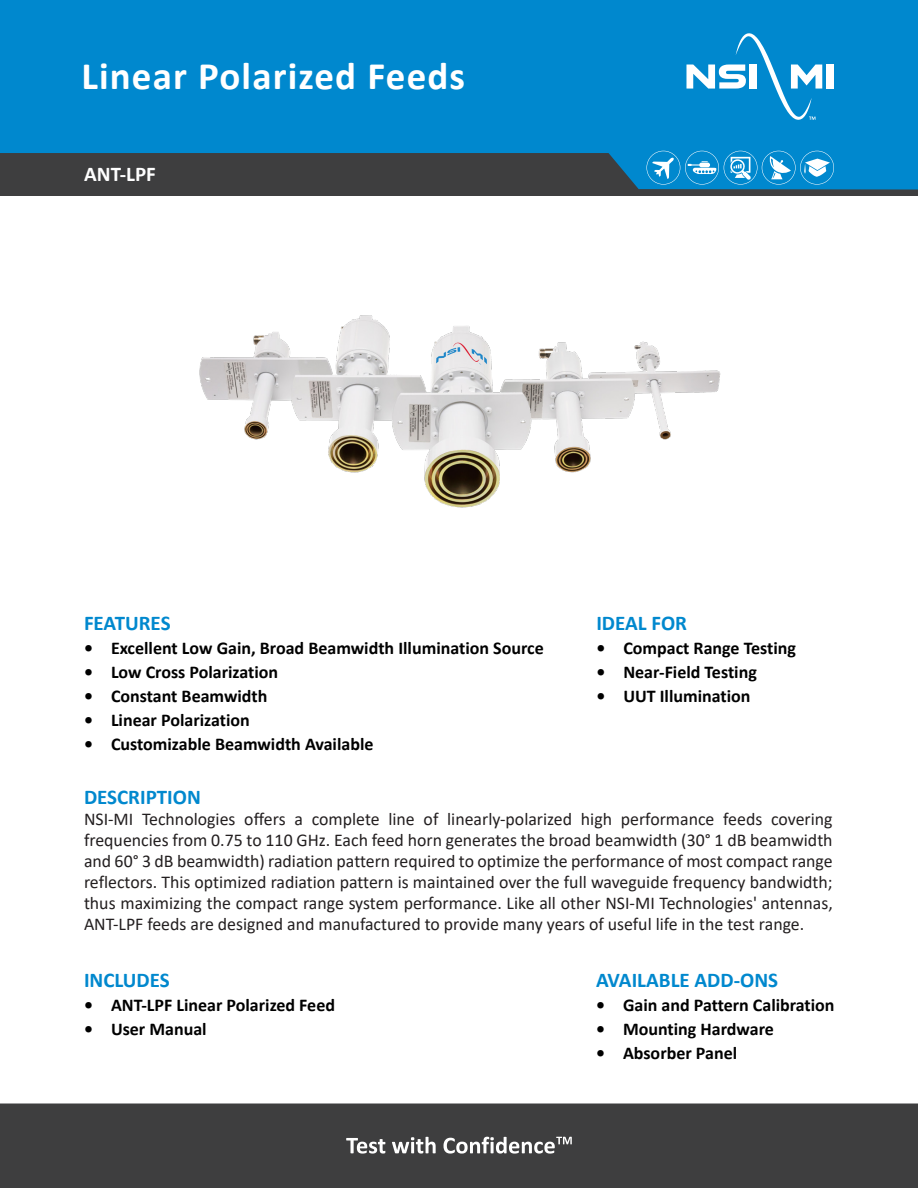
<style>
.page{position:relative;width:918px;height:1188px;background:#fff}
.page>*{position:absolute;margin:0;border:0;box-sizing:border-box;transform-origin:0 0}
.t1{font:700 39px "Calibri";letter-spacing:.03em;color:#fff}
.Section{font:700 21px "Calibri";color:#0088ce}
.t2{font:700 21px "Calibri";color:#fff}
.t3{font:18px/21px "Calibri";color:#231f20;text-align:justify}
.t4{font:700 18px "Calibri";color:#000}
</style>
<div class="page">
<div style="left:0;top:1104px;width:918px;height:84px;background:#3e3e3f"></div>
<svg style="left:346px;top:1138px;width:39px;height:16px"></svg>
<svg style="left:392px;top:1137px;width:44px;height:17px"></svg>
<svg style="left:444px;top:1137px;width:128px;height:17px"></svg>
<div style="left:0;top:147px;width:918px;height:49px;background:#3e3e3f"></div>
<svg style="left:0;top:0;width:918px;height:190px;background:#097db8"></svg>
<svg style="left:647px;top:151px;width:187px;height:34px;background:#339fd7"></svg>
<div style="left:827px;top:65px;width:7px;height:24px;background:#fff"></div>
<svg style="left:687px;top:33px;width:135px;height:87px"></svg>
<img style="left:199px;top:315px;width:522px;height:193px">
<h1 class="t1" style="left:81px;top:48px;width:385px">Linear Polarized Feeds</h1>
<p class="t2" style="left:84px;top:159px;width:73px">ANT-LPF</p>
<p class="Section" style="left:84px;top:609px;width:88px">FEATURES</p>
<p class="t4" style="left:84px;top:636px;width:461px">• Excellent Low Gain, Broad Beamwidth Illumination Source</p>
<p class="t4" style="left:84px;top:660px;width:196px">• Low Cross Polarization</p>
<p class="t4" style="left:84px;top:684px;width:185px">• Constant Beamwidth</p>
<p class="t4" style="left:84px;top:708px;width:167px">• Linear Polarization</p>
<p class="t4" style="left:84px;top:732px;width:291px">• Customizable Beamwidth Available</p>
<p class="Section" style="left:596px;top:609px;width:92px">IDEAL FOR</p>
<p class="t4" style="left:596px;top:636px;width:201px">• Compact Range Testing</p>
<p class="t4" style="left:596px;top:660px;width:162px">• Near-Field Testing</p>
<p class="t4" style="left:596px;top:684px;width:156px">• UUT Illumination</p>
<p class="Section" style="left:84px;top:783px;width:118px">DESCRIPTION</p>
<p class="t3" style="left:84px;top:809px;width:750px">NSI-MI Technologies offers a complete line of linearly-polarized high performance feeds covering frequencies from 0.75 to 110 GHz. Each feed horn generates the broad beamwidth (30° 1 dB beamwidth and 60° 3 dB beamwidth) radiation pattern required to optimize the performance of most compact range reflectors. This optimized radiation pattern is maintained over the full waveguide frequency bandwidth; thus maximizing the compact range system performance. Like all other NSI-MI Technologies' antennas, ANT-LPF feeds are designed and manufactured to provide many years of useful life in the test range.</p>
<p class="Section" style="left:84px;top:966px;width:87px">INCLUDES</p>
<p class="t4" style="left:84px;top:993px;width:253px">• ANT-LPF Linear Polarized Feed</p>
<p class="t4" style="left:84px;top:1017px;width:124px">• User Manual</p>
<p class="Section" style="left:596px;top:965px;width:184px">AVAILABLE ADD-ONS</p>
<p class="t4" style="left:596px;top:992px;width:240px">• Gain and Pattern Calibration</p>
<p class="t4" style="left:596px;top:1016px;width:179px">• Mounting Hardware</p>
<p class="t4" style="left:596px;top:1040px;width:143px">• Absorber Panel</p>
</div>
